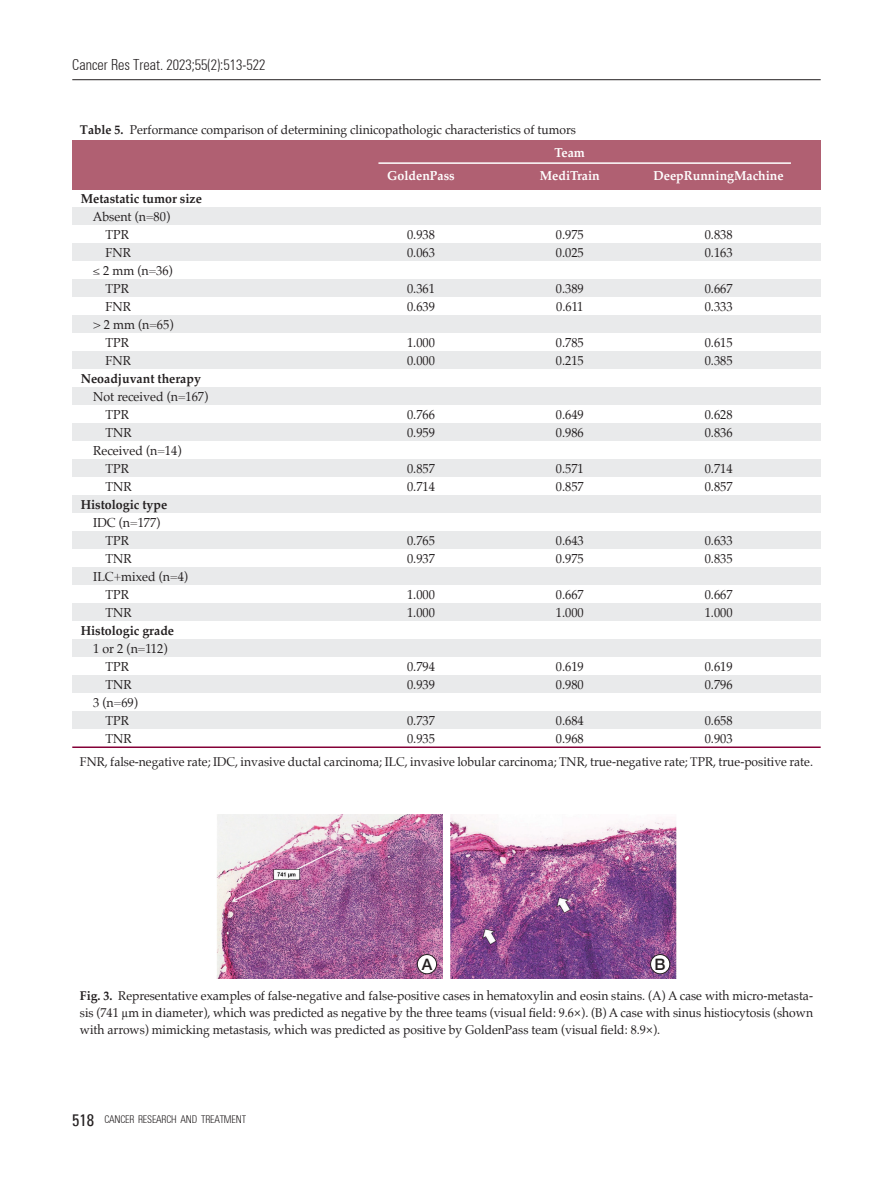
<style>
.page{position:relative;width:893px;height:1191px;background:#fff}
.page>*{position:absolute;margin:0;border:0;box-sizing:border-box;transform-origin:0 0}
.t1{font:500 15.75px "Helvetica Neue";color:#231f20}
.t2{font:300 condensed 15px "Univers";color:#231f20;scale:.95 1}
.t3{font:13.05px "Palatino";color:#231f20;scale:.95 1}
.t4{font:700 13.05px "Palatino";color:#231f20;scale:.95 1}
.t5{font:700 13.05px "Palatino";color:#fff;scale:.95 1}
.t6{font:12.75px/17.2px "Palatino";color:#231f20;text-align:justify;scale:.95 1}
.t7{font:300 condensed 10.5px "Univers";letter-spacing:-.02em;color:#231f20;scale:.95 1}
.s1{font-weight:700}
.s2{font-family:"Times New Roman"}
.s3{font-weight:400;font-size:16.5px}
</style>
<div class="page">
<img style="left:217px;top:814px;width:225px;height:164px">
<img style="left:451px;top:814px;width:225px;height:164px">
<div style="left:417px;top:954px;width:20px;height:19px;background:#fff;border-radius:50%"></div>
<div style="left:417px;top:954px;width:20px;height:20px;border:1px solid #231f20;border-radius:50%"></div>
<div style="left:651px;top:954px;width:19px;height:19px;background:#fff;border-radius:50%"></div>
<div style="left:650px;top:954px;width:20px;height:20px;border:1px solid #231f20;border-radius:50%"></div>
<div style="left:72px;top:140px;width:749px;height:50px;background:#b06072"></div>
<div style="left:72px;top:207px;width:749px;height:18px;background:#e9eaeb"></div>
<div style="left:72px;top:424px;width:749px;height:17px;background:#e9eaeb"></div>
<div style="left:72px;top:244px;width:749px;height:17px;background:#e9eaeb"></div>
<div style="left:72px;top:460px;width:749px;height:17px;background:#e9eaeb"></div>
<div style="left:72px;top:280px;width:749px;height:17px;background:#e9eaeb"></div>
<div style="left:72px;top:496px;width:749px;height:17px;background:#e9eaeb"></div>
<div style="left:72px;top:640px;width:749px;height:17px;background:#e9eaeb"></div>
<div style="left:72px;top:316px;width:749px;height:17px;background:#e9eaeb"></div>
<div style="left:72px;top:532px;width:749px;height:17px;background:#e9eaeb"></div>
<div style="left:72px;top:676px;width:749px;height:17px;background:#e9eaeb"></div>
<div style="left:72px;top:352px;width:749px;height:17px;background:#e9eaeb"></div>
<div style="left:72px;top:568px;width:749px;height:17px;background:#e9eaeb"></div>
<div style="left:72px;top:712px;width:749px;height:17px;background:#e9eaeb"></div>
<div style="left:72px;top:388px;width:749px;height:17px;background:#e9eaeb"></div>
<div style="left:72px;top:604px;width:749px;height:17px;background:#e9eaeb"></div>
<hr style="left:72px;top:746px;width:749px;height:2px;background:#840037">
<hr style="left:378px;top:162px;width:413px;height:2px;background:#fff">
<hr style="left:72px;top:79px;width:749px;height:1px;background:#231f20">
<p class="t2" style="left:72px;top:55px;width:205px">Cancer Res Treat. 2023;55(2):513-522</p>
<p class="t6" style="left:80px;top:121px;width:524px"><span class="s1">Table 5.</span> Performance comparison of determining clinicopathologic characteristics of tumors</p>
<p class="t5" style="left:555px;top:142px;width:33px">Team</p>
<p class="t5" style="left:387px;top:164px;width:73px">GoldenPass</p>
<p class="t5" style="left:540px;top:164px;width:65px">MediTrain</p>
<p class="t5" style="left:654px;top:164px;width:138px">DeepRunningMachine</p>
<p class="t4" style="left:81px;top:187px;width:129px">Metastatic tumor size</p>
<p class="t3" style="left:93px;top:205px;width:83px">Absent (n=80)</p>
<p class="t3" style="left:106px;top:223px;width:26px">TPR</p>
<p class="t3" style="left:407px;top:223px;width:31px">0.938</p>
<p class="t3" style="left:556px;top:223px;width:31px">0.975</p>
<p class="t3" style="left:705px;top:223px;width:31px">0.838</p>
<p class="t3" style="left:106px;top:241px;width:28px">FNR</p>
<p class="t3" style="left:407px;top:241px;width:31px">0.063</p>
<p class="t3" style="left:556px;top:241px;width:31px">0.025</p>
<p class="t3" style="left:705px;top:241px;width:31px">0.163</p>
<p class="t3" style="left:93px;top:259px;width:85px">≤ 2 mm (n=36)</p>
<p class="t3" style="left:106px;top:277px;width:26px">TPR</p>
<p class="t3" style="left:407px;top:277px;width:31px">0.361</p>
<p class="t3" style="left:556px;top:277px;width:31px">0.389</p>
<p class="t3" style="left:705px;top:277px;width:31px">0.667</p>
<p class="t3" style="left:106px;top:295px;width:28px">FNR</p>
<p class="t3" style="left:407px;top:295px;width:31px">0.639</p>
<p class="t3" style="left:556px;top:295px;width:30px">0.611</p>
<p class="t3" style="left:705px;top:295px;width:31px">0.333</p>
<p class="t3" style="left:93px;top:313px;width:86px">&gt; 2 mm (n=65)</p>
<p class="t3" style="left:106px;top:331px;width:26px">TPR</p>
<p class="t3" style="left:407px;top:331px;width:31px">1.000</p>
<p class="t3" style="left:556px;top:331px;width:31px">0.785</p>
<p class="t3" style="left:705px;top:331px;width:31px">0.615</p>
<p class="t3" style="left:106px;top:349px;width:28px">FNR</p>
<p class="t3" style="left:407px;top:349px;width:31px">0.000</p>
<p class="t3" style="left:556px;top:349px;width:31px">0.215</p>
<p class="t3" style="left:705px;top:349px;width:31px">0.385</p>
<p class="t4" style="left:81px;top:367px;width:128px">Neoadjuvant therapy</p>
<p class="t3" style="left:93px;top:385px;width:123px">Not received (n=167)</p>
<p class="t3" style="left:106px;top:403px;width:26px">TPR</p>
<p class="t3" style="left:407px;top:403px;width:31px">0.766</p>
<p class="t3" style="left:556px;top:403px;width:31px">0.649</p>
<p class="t3" style="left:705px;top:403px;width:31px">0.628</p>
<p class="t3" style="left:106px;top:421px;width:29px">TNR</p>
<p class="t3" style="left:407px;top:421px;width:31px">0.959</p>
<p class="t3" style="left:556px;top:421px;width:31px">0.986</p>
<p class="t3" style="left:705px;top:421px;width:31px">0.836</p>
<p class="t3" style="left:93px;top:439px;width:94px">Received (n=14)</p>
<p class="t3" style="left:106px;top:457px;width:26px">TPR</p>
<p class="t3" style="left:407px;top:457px;width:31px">0.857</p>
<p class="t3" style="left:556px;top:457px;width:31px">0.571</p>
<p class="t3" style="left:705px;top:457px;width:31px">0.714</p>
<p class="t3" style="left:106px;top:475px;width:29px">TNR</p>
<p class="t3" style="left:407px;top:475px;width:31px">0.714</p>
<p class="t3" style="left:556px;top:475px;width:31px">0.857</p>
<p class="t3" style="left:705px;top:475px;width:31px">0.857</p>
<p class="t4" style="left:81px;top:493px;width:92px">Histologic type</p>
<p class="t3" style="left:93px;top:511px;width:72px">IDC (n=177)</p>
<p class="t3" style="left:106px;top:529px;width:26px">TPR</p>
<p class="t3" style="left:407px;top:529px;width:31px">0.765</p>
<p class="t3" style="left:556px;top:529px;width:31px">0.643</p>
<p class="t3" style="left:705px;top:529px;width:31px">0.633</p>
<p class="t3" style="left:106px;top:547px;width:29px">TNR</p>
<p class="t3" style="left:407px;top:547px;width:31px">0.937</p>
<p class="t3" style="left:556px;top:547px;width:31px">0.975</p>
<p class="t3" style="left:705px;top:547px;width:31px">0.835</p>
<p class="t3" style="left:93px;top:565px;width:101px">ILC+mixed (n=4)</p>
<p class="t3" style="left:106px;top:583px;width:26px">TPR</p>
<p class="t3" style="left:407px;top:583px;width:31px">1.000</p>
<p class="t3" style="left:556px;top:583px;width:31px">0.667</p>
<p class="t3" style="left:705px;top:583px;width:31px">0.667</p>
<p class="t3" style="left:106px;top:601px;width:29px">TNR</p>
<p class="t3" style="left:407px;top:601px;width:31px">1.000</p>
<p class="t3" style="left:556px;top:601px;width:31px">1.000</p>
<p class="t3" style="left:705px;top:601px;width:31px">1.000</p>
<p class="t4" style="left:81px;top:619px;width:100px">Histologic grade</p>
<p class="t3" style="left:93px;top:637px;width:80px">1 or 2 (n=112)</p>
<p class="t3" style="left:106px;top:655px;width:26px">TPR</p>
<p class="t3" style="left:407px;top:655px;width:31px">0.794</p>
<p class="t3" style="left:556px;top:655px;width:31px">0.619</p>
<p class="t3" style="left:705px;top:655px;width:31px">0.619</p>
<p class="t3" style="left:106px;top:673px;width:29px">TNR</p>
<p class="t3" style="left:407px;top:673px;width:31px">0.939</p>
<p class="t3" style="left:556px;top:673px;width:31px">0.980</p>
<p class="t3" style="left:705px;top:673px;width:31px">0.796</p>
<p class="t3" style="left:93px;top:691px;width:49px">3 (n=69)</p>
<p class="t3" style="left:106px;top:709px;width:26px">TPR</p>
<p class="t3" style="left:407px;top:709px;width:31px">0.737</p>
<p class="t3" style="left:556px;top:709px;width:31px">0.684</p>
<p class="t3" style="left:705px;top:709px;width:31px">0.658</p>
<p class="t3" style="left:106px;top:727px;width:29px">TNR</p>
<p class="t3" style="left:407px;top:727px;width:31px">0.935</p>
<p class="t3" style="left:556px;top:727px;width:31px">0.968</p>
<p class="t3" style="left:705px;top:727px;width:31px">0.903</p>
<p class="t6" style="left:80px;top:752px;width:773px">FNR, false-negative rate; IDC, invasive ductal carcinoma; ILC, invasive lobular carcinoma; TNR, true-negative rate; TPR, true-positive rate.</p>
<p class="t1" style="left:422px;top:952px;width:12px">A</p>
<p class="t1" style="left:655px;top:952px;width:13px">B</p>
<p class="t6" style="left:80px;top:987px;width:773px"><span class="s1">Fig. 3.</span> Representative examples of false-negative and false-positive cases in hematoxylin and eosin stains. (A) A case with micro-metasta&shy;sis (741 <span class="s2">µ</span>m in diameter), which was predicted as negative by the three teams (visual field: 9.6×). (B) A case with sinus histiocytosis (shown with arrows) mimicking metastasis, which was predicted as positive by GoldenPass team (visual field: 8.9×).</p>
<p class="t7" style="left:72px;top:1113px;width:184px"><span class="s3">518</span> CANCER RESEARCH AND TREATMENT</p>
</div>
